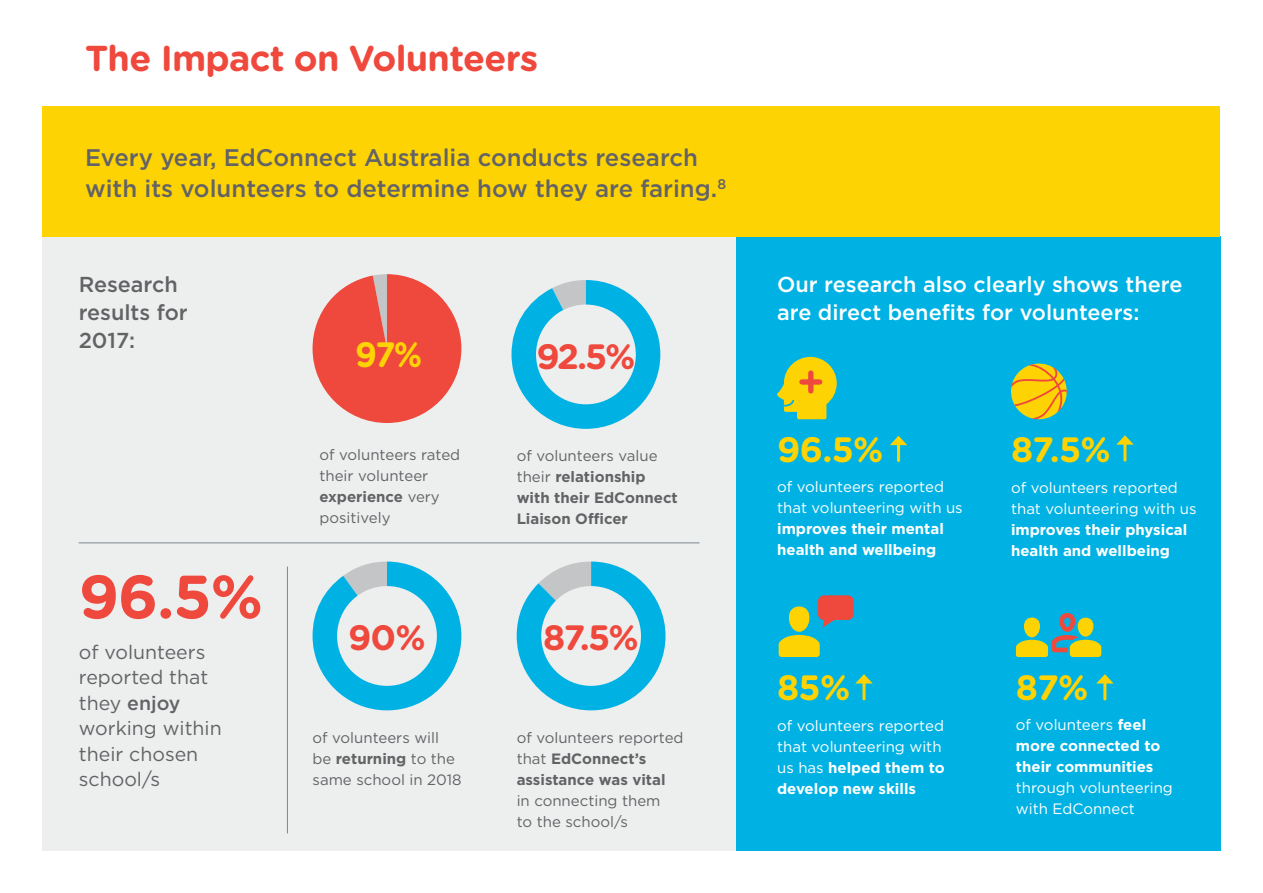
<style>
.page{position:relative;width:1263px;height:893px;background:#fff}
.page>*{position:absolute;margin:0;border:0;box-sizing:border-box;transform-origin:0 0}
.t1{font:700 61.05px "Gotham Rounded";color:#ef483c}
.t2{font:700 36px "Gotham Rounded";letter-spacing:-.02em;color:#ef483c}
.t3{font:700 35.25px "Gotham Rounded";letter-spacing:-.03em;color:#fed304}
.t4{font:700 35.25px "Gotham Rounded";color:#ef483c}
.t5{font:700 35.25px "Gotham Rounded";letter-spacing:-.03em;color:#fed304;scale:.94 1}
.P_Intro_copy{font:500 24px/31.5px "Gotham HTF";color:#636366}
.P_Intro_copy-2{font:500 21.6px/27.8px "Gotham HTF";color:#fff}
.P_Intro_copy-3{font:500 21.6px/27.8px "Gotham HTF";color:#636366}
.t6{font:19.5px/25.5px "Gotham HTF";color:#636366}
.t7{font:15px/21px "Gotham HTF";color:#fff}
.t8{font:15px/21px "Gotham HTF";color:#636366}
.t9{font:700 15px/21px "Gotham HTF";color:#636366}
.s1{font-weight:500}
.s2{font-weight:700}
.s3{font-weight:400}
</style>
<div class="page">
<div style="left:43px;top:235px;width:1177px;height:615px;background:#edefef"></div>
<svg style="left:517px;top:562px;width:148px;height:148px"></svg>
<svg style="left:313px;top:562px;width:148px;height:148px"></svg>
<svg style="left:511px;top:280px;width:149px;height:149px"></svg>
<div style="left:736px;top:236px;width:484px;height:614px;background:#00b2e3"></div>
<div style="left:43px;top:106px;width:1177px;height:131px;background:#fed304"></div>
<hr style="left:897px;top:442px;width:3px;height:19px;background:#fed304">
<svg style="left:890px;top:436px;width:17px;height:9px"></svg>
<hr style="left:1123px;top:442px;width:3px;height:18px;background:#fed304">
<svg style="left:1116px;top:435px;width:18px;height:10px"></svg>
<hr style="left:862px;top:681px;width:3px;height:18px;background:#fed304">
<svg style="left:856px;top:674px;width:16px;height:9px"></svg>
<hr style="left:1103px;top:681px;width:3px;height:18px;background:#fed304">
<svg style="left:1097px;top:674px;width:16px;height:9px"></svg>
<svg style="left:1011px;top:363px;width:56px;height:57px"></svg>
<svg style="left:1016px;top:613px;width:85px;height:44px"></svg>
<svg style="left:779px;top:595px;width:75px;height:62px"></svg>
<svg style="left:777px;top:357px;width:60px;height:62px"></svg>
<div style="left:808px;top:373px;width:5px;height:18px;background:#ef483c"></div>
<div style="left:802px;top:379px;width:18px;height:6px;background:#ef483c"></div>
<div style="left:536px;top:305px;width:100px;height:99px;background:#edefef;border-radius:50%"></div>
<div style="left:337px;top:586px;width:100px;height:100px;background:#edefef;border-radius:50%"></div>
<div style="left:541px;top:586px;width:100px;height:100px;background:#edefef;border-radius:50%"></div>
<hr style="left:79px;top:542px;width:620px;height:1px;background:#7e868d">
<hr style="left:287px;top:567px;width:1px;height:266px;background:#7e868d">
<svg style="left:313px;top:274px;width:148px;height:149px"></svg>
<h1 class="t2" style="left:85px;top:32px;width:455px">The Impact on Volunteers</h1>
<p class="P_Intro_copy" style="left:85px;top:141px;width:643px">Every year, EdConnect Australia conducts research with its volunteers to determine how they are faring.<sup>8</sup></p>
<p class="P_Intro_copy-3" style="left:79px;top:270px;width:111px">Research results for<br>2017:</p>
<p class="P_Intro_copy-2" style="left:777px;top:270px;width:407px">Our research also clearly shows there are direct benefits for volunteers:</p>
<h1 class="t5" style="left:355px;top:329px;width:73px">97%</h1>
<h1 class="t4" style="left:536px;top:330px;width:100px">92.5%</h1>
<h1 class="t1" style="left:79px;top:552px;width:186px">96.5%</h1>
<p class="t6" style="left:79px;top:639px;width:128px">of volunteers</p>
<p class="t6" style="left:79px;top:664px;width:144px">reported that they <span class="s1">enjoy </span>working within their chosen school/s</p>
<p class="t8" style="left:319px;top:444px;width:142px">of volunteers rated their volunteer <span class="s2">experience</span> very positively</p>
<h1 class="t4" style="left:348px;top:612px;width:79px">90%</h1>
<p class="t8" style="left:313px;top:727px;width:151px">of volunteers will be <span class="s2">returning</span> to the same school in 2018</p>
<p class="t9" style="left:517px;top:445px;width:163px"><span class="s3">of volunteers value their</span> relationship with their EdConnect<br>Liaison Officer</p>
<h1 class="t4" style="left:543px;top:612px;width:97px">87.5%</h1>
<p class="t8" style="left:517px;top:727px;width:168px">of volunteers reported that <span class="s2">EdConnect’s assistance was vital<br></span>in connecting them<br>to the school/s</p>
<h1 class="t3" style="left:777px;top:424px;width:108px">96.5%</h1>
<p class="t7" style="left:777px;top:476px;width:187px">of volunteers reported that volunteering with us <span class="s2">improves their mental health and wellbeing</span></p>
<h1 class="t3" style="left:1011px;top:424px;width:101px">87.5%</h1>
<p class="t7" style="left:1011px;top:477px;width:187px">of volunteers reported that volunteering with us <span class="s2">improves their physical health and wellbeing</span></p>
<h1 class="t3" style="left:777px;top:662px;width:75px">85%</h1>
<h1 class="t3" style="left:1016px;top:662px;width:74px">87%</h1>
<p class="t7" style="left:777px;top:715px;width:169px">of volunteers reported that volunteering with us has <span class="s2">helped them to develop new skills</span></p>
<p class="t7" style="left:1016px;top:714px;width:158px">of volunteers <span class="s2">feel more connected to their communities </span>through volunteering with EdConnect</p>
</div>
